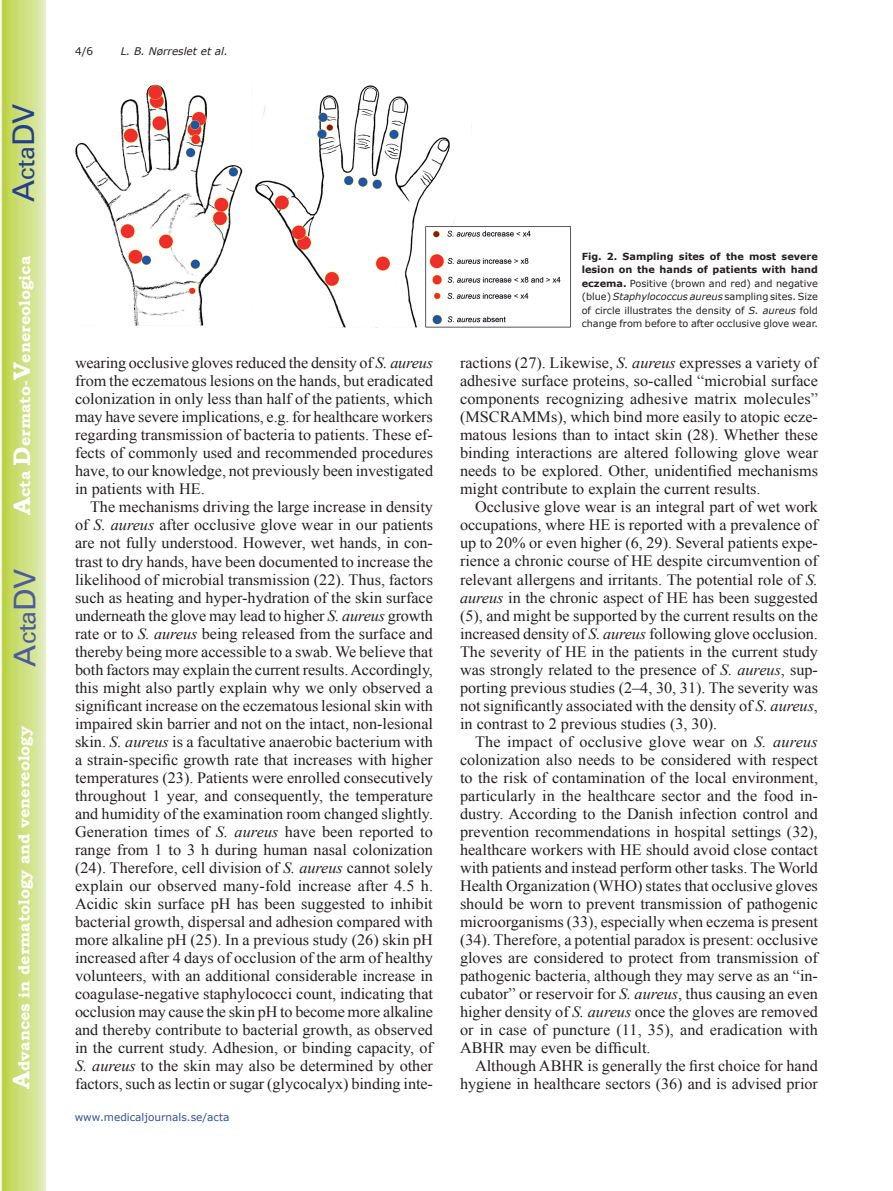
<style>
.page{position:relative;width:893px;height:1191px;background:#fff}
.page>*{position:absolute;margin:0;border:0;box-sizing:border-box;transform-origin:0 0}
.t1{font:30px "Univers";color:#4d5a9e}
.t2{font:30px "Univers";color:#253f8e}
.t3{font:15.75px/18px "Times New Roman";color:#231f20;text-align:justify}
.t4{font:700 15.75px "Bookman Old Style";color:#fff}
.t5{font:10.5px "Verdana";color:#324f95}
.t6{font:italic 10.5px "Verdana";color:#231f20}
.t7{font:10.5px "Verdana";color:#231f20}
.t8{font:9.75px/13.5px "Verdana";color:#231f20;text-align:justify}
.s1{font-size:24px}
.s2{font-style:italic}
.s3{font-weight:700}
</style>
<div class="page">
<svg style="left:1px;top:0;width:45px;height:1191px;background:#cfe084"></svg>
<img style="left:75px;top:84px;width:496px;height:243px">
<h1 class="t2" style="left:6px;top:202px;width:100px;rotate:-90deg">A<span class="s1">cta</span>DV</h1>
<p class="t4" style="left:15px;top:515px;width:260px;rotate:-90deg"><span class="s1">A</span>cta <span class="s1">D</span>ermato-<span class="s1">V</span>enereologica</p>
<h1 class="t1" style="left:7px;top:666px;width:100px;rotate:-90deg">A<span class="s1">cta</span>DV</h1>
<p class="t4" style="left:15px;top:1088px;width:364px;rotate:-90deg"><span class="s1">A</span>dvances in dermatology and venereology</p>
<p class="t7" style="left:75px;top:44px;width:20px">4/6</p>
<p class="t6" style="left:121px;top:44px;width:109px">L. B. Nørreslet et al.</p>
<p class="t3" style="left:75px;top:354px;width:360px">wearing occlusive gloves reduced the density of <span class="s2">S. aureus </span>from the eczematous lesions on the hands, but eradicated colonization in only less than half of the patients, which may have severe implications, e.g. for healthcare workers regarding transmission of bacteria to patients. These ef&shy;fects of commonly used and recommended procedures have, to our knowledge, not previously been investigated in patients with HE.</p>
<p class="t3" style="left:75px;top:498px;width:360px;text-indent:15px">The mechanisms driving the large increase in density of <span class="s2">S. aureus</span> after occlusive glove wear in our patients are not fully understood. However, wet hands, in con&shy;trast to dry hands, have been documented to increase the likelihood of microbial transmission (22). Thus, factors such as heating and hyper-hydration of the skin surface underneath the glove may lead to higher <span class="s2">S. aureus</span> growth rate or to <span class="s2">S. aureus</span> being released from the surface and thereby being more accessible to a swab. We believe that both factors may explain the current results. Accordingly, this might also partly explain why we only observed a significant increase on the eczematous lesional skin with impaired skin barrier and not on the intact, non-lesional skin. <span class="s2">S. aureus</span> is a facultative anaerobic bacterium with a strain-specific growth rate that increases with higher temperatures (23). Patients were enrolled consecutively throughout 1 year, and consequently, the temperature and humidity of the examination room changed slightly.<br>Generation times of <span class="s2">S. aureus</span> have been reported to range from 1 to 3 h during human nasal colonization (24). Therefore, cell division of <span class="s2">S. aureus</span> cannot solely explain our observed many-fold increase after 4.5 h.<br>Acidic skin surface pH has been suggested to inhibit bacterial growth, dispersal and adhesion compared with more alkaline pH (25). In a previous study (26) skin pH increased after 4 days of occlusion of the arm of healthy volunteers, with an additional considerable increase in coagulase-negative staphylococci count, indicating that occlusion may cause the skin pH to become more alkaline and thereby contribute to bacterial growth, as observed in the current study. Adhesion, or binding capacity, of <span class="s2">S. aureus</span> to the skin may also be determined by other factors, such as lectin or sugar (glycocalyx) binding inte-</p>
<p class="t5" style="left:75px;top:1110px;width:156px">www.medicaljournals.se/acta</p>
<p class="t8" style="left:582px;top:250px;width:238px"><span class="s3">Fig. 2. Sampling sites of the most severe lesion on the hands of patients with hand eczema.</span> Positive (brown and red) and negative (blue) <span class="s2">Staphylococcus aureus</span> sampling sites. Size of circle illustrates the density of <span class="s2">S. aureus</span> fold change from before to after occlusive glove wear.</p>
<p class="t3" style="left:460px;top:354px;width:360px">ractions (27). Likewise, <span class="s2">S. aureus</span> expresses a variety of adhesive surface proteins, so-called “microbial surface components recognizing adhesive matrix molecules” (MSCRAMMs), which bind more easily to atopic ecze&shy;matous lesions than to intact skin (28). Whether these binding interactions are altered following glove wear needs to be explored. Other, unidentified mechanisms might contribute to explain the current results.</p>
<p class="t3" style="left:460px;top:498px;width:360px;text-indent:15px">Occlusive glove wear is an integral part of wet work occupations, where HE is reported with a prevalence of up to 20% or even higher (6, 29). Several patients expe&shy;rience a chronic course of HE despite circumvention of relevant allergens and irritants. The potential role of <span class="s2">S. aureus</span> in the chronic aspect of HE has been suggested (5), and might be supported by the current results on the increased density of <span class="s2">S. aureus</span> following glove occlusion.<br>The severity of HE in the patients in the current study was strongly related to the presence of <span class="s2">S. aureus</span>, sup&shy;porting previous studies (2–4, 30, 31). The severity was not significantly associated with the density of <span class="s2">S. aureus</span>, in contrast to 2 previous studies (3, 30).</p>
<p class="t3" style="left:460px;top:732px;width:360px;text-indent:15px">The impact of occlusive glove wear on <span class="s2">S. aureus </span>colonization also needs to be considered with respect to the risk of contamination of the local environment, particularly in the healthcare sector and the food in&shy;dustry. According to the Danish infection control and prevention recommendations in hospital settings (32), healthcare workers with HE should avoid close contact with patients and instead perform other tasks. The World Health Organization (WHO) states that occlusive gloves should be worn to prevent transmission of pathogenic microorganisms (33), especially when eczema is present (34). Therefore, a potential paradox is present: occlusive gloves are considered to protect from transmission of pathogenic bacteria, although they may serve as an “in&shy;cubator” or reservoir for <span class="s2">S. aureus</span>, thus causing an even higher density of <span class="s2">S. aureus</span> once the gloves are removed or in case of puncture (11, 35), and eradication with ABHR may even be difficult.</p>
<p class="t3" style="left:460px;top:1056px;width:360px;text-align:right">Although ABHR is generally the first choice for hand hygiene in healthcare sectors (36) and is advised prior</p>
</div>
